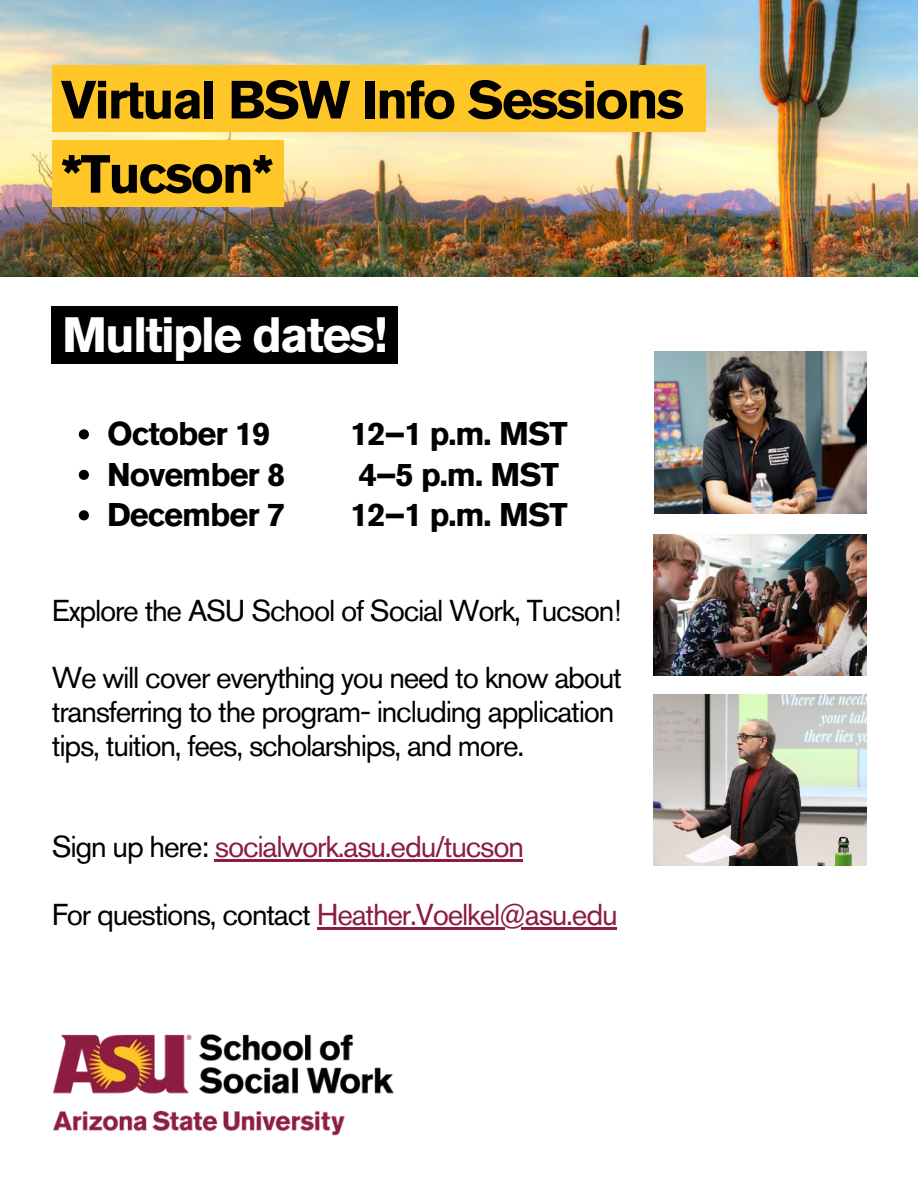
<style>
.page{position:relative;width:918px;height:1188px;background:#fff}
.page>*{position:absolute;margin:0;border:0;box-sizing:border-box;transform-origin:0 0}
.t1{font:700 53.25px "Akzidenz Grotesk Std";letter-spacing:-.04em;color:#000}
.t2{font:700 49.2px "Akzidenz Grotesk Std";letter-spacing:-.04em;color:#fff}
.t3{font:700 32.55px "Akzidenz Grotesk Std";letter-spacing:-.03em;color:#000}
.t4{font:30px/33.8px "Akzidenz Grotesk Std";letter-spacing:-.04em;color:#000}
.t5{font:30px "Akzidenz Grotesk Std";letter-spacing:-.04em;color:#8c1d40}
.s1{color:#000}
</style>
<div class="page">
<img style="left:0;top:0;width:918px;height:277px">
<div style="left:52px;top:306px;width:346px;height:58px;background:#000"></div>
<div style="left:52px;top:65px;width:654px;height:67px;background:#ffc627"></div>
<img style="left:52px;top:1034px;width:342px;height:102px">
<img style="left:654px;top:534px;width:212px;height:142px">
<img style="left:655px;top:352px;width:211px;height:162px">
<img style="left:654px;top:695px;width:212px;height:171px">
<svg style="left:79px;top:429px;width:10px;height:10px"></svg>
<svg style="left:79px;top:470px;width:10px;height:10px"></svg>
<svg style="left:79px;top:510px;width:10px;height:10px"></svg>
<hr style="left:215px;top:859px;width:308px;height:3px;background:#8c1d40">
<hr style="left:317px;top:927px;width:300px;height:2px;background:#8c1d40">
<div style="left:52px;top:140px;width:232px;height:67px;background:#ffc627"></div>
<p class="t1" style="left:61px;top:69px;width:625px">Virtual BSW Info Sessions</p>
<p class="t1" style="left:61px;top:143px;width:214px">*Tucson*</p>
<p class="t2" style="left:62px;top:306px;width:326px">Multiple dates!</p>
<p class="t3" style="left:107px;top:415px;width:165px">October 19</p>
<p class="t3" style="left:107px;top:455px;width:180px">November 8</p>
<p class="t3" style="left:107px;top:496px;width:180px">December 7</p>
<p class="t3" style="left:350px;top:415px;width:219px">12–1 p.m. MST</p>
<p class="t3" style="left:359px;top:455px;width:202px">4–5 p.m. MST</p>
<p class="t3" style="left:350px;top:496px;width:219px">12–1 p.m. MST</p>
<p class="t4" style="left:52px;top:593px;width:571px">Explore the ASU School of Social Work, Tucson!</p>
<p class="t4" style="left:52px;top:661px;width:572px">We will cover everything you need to know about transferring to the program- including application tips, tuition, fees, scholarships, and more.</p>
<p class="t5" style="left:52px;top:829px;width:474px"><span class="s1">Sign up here:</span> socialwork.asu.edu/tucson</p>
<p class="t5" style="left:52px;top:896px;width:567px"><span class="s1">For questions, contact</span> Heather.Voelkel@asu.edu</p>
</div>
